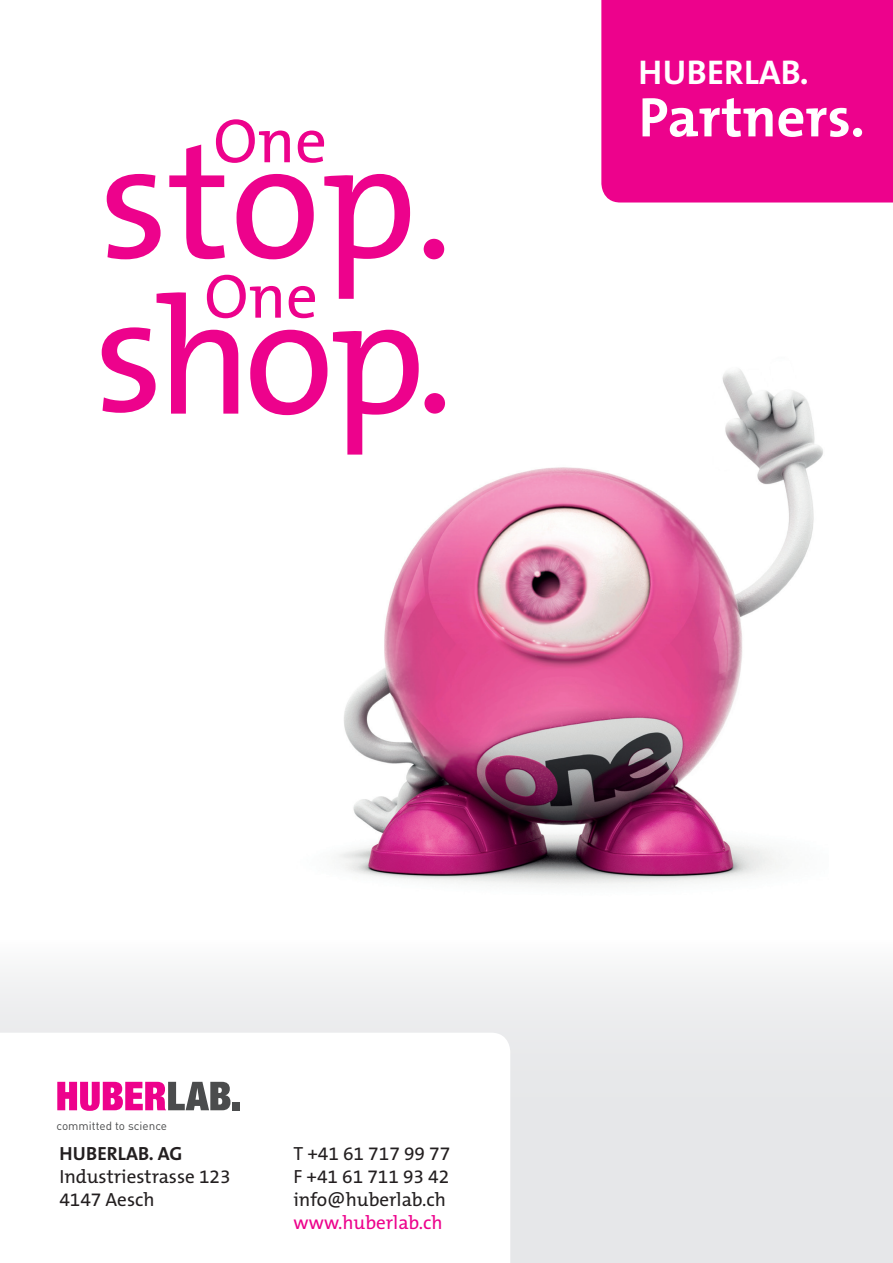
<style>
.page{position:relative;width:893px;height:1263px;background:#fff}
.page>*{position:absolute;margin:0;border:0;box-sizing:border-box;transform-origin:0 0}
.t1{font:165.75px "The Mix B W5 Plain";letter-spacing:-.015em;color:#ed028c}
.t2{font:62.7px "The Mix B W5 Plain";color:#ed028c}
.t3{font:700 56.25px "The Mix B W7";color:#fff}
.t4{font:700 34.5px "The Mix B W7";letter-spacing:.01em;color:#fff}
.t5{font:19.05px/23px "The Mix B W5 Plain";color:#231f20}
.t6{font:19.05px "The Mix B W5 Plain";color:#ed028c}
.t7{font:700 19.05px "The Mix B W7";letter-spacing:.005em;color:#231f20}
.t8{font:11.7px "DIN";color:#4b4c4d}
</style>
<div class="page">
<img style="left:339px;top:369px;width:484px;height:516px">
<div style="left:0;top:940px;width:893px;height:323px;background:#e6e7e9"></div>
<div style="left:601px;top:0;width:292px;height:202px;background:#ed028c"></div>
<div style="left:0;top:1033px;width:510px;height:230px;background:#fff"></div>
<svg style="left:57px;top:1082px;width:173px;height:29px;background:#cb60a0"></svg>
<div style="left:232px;top:1102px;width:7px;height:8px;background:#4b4c4d"></div>
<h2 class="t2" style="left:213px;top:101px;width:115px">One</h2>
<h1 class="t1" style="left:98px;top:95px;width:356px">stop.</h1>
<h2 class="t2" style="left:204px;top:256px;width:115px">One</h2>
<h1 class="t1" style="left:93px;top:251px;width:362px">shop.</h1>
<h3 class="t4" style="left:639px;top:50px;width:172px">HUBERLAB.</h3>
<h3 class="t3" style="left:639px;top:81px;width:228px">Partners.</h3>
<p class="t8" style="left:56px;top:1118px;width:112px">committed to science</p>
<p class="t7" style="left:59px;top:1141px;width:124px">HUBERLAB. AG</p>
<p class="t5" style="left:59px;top:1165px;width:173px">Industriestrasse 123<br>4147 Aesch</p>
<p class="t5" style="left:293px;top:1142px;width:158px;text-align:justify">T +41 61 717 99 77<br>F +41 61 711 93 42 info@huberlab.ch</p>
<p class="t6" style="left:293px;top:1210px;width:151px">www.huberlab.ch</p>
</div>
